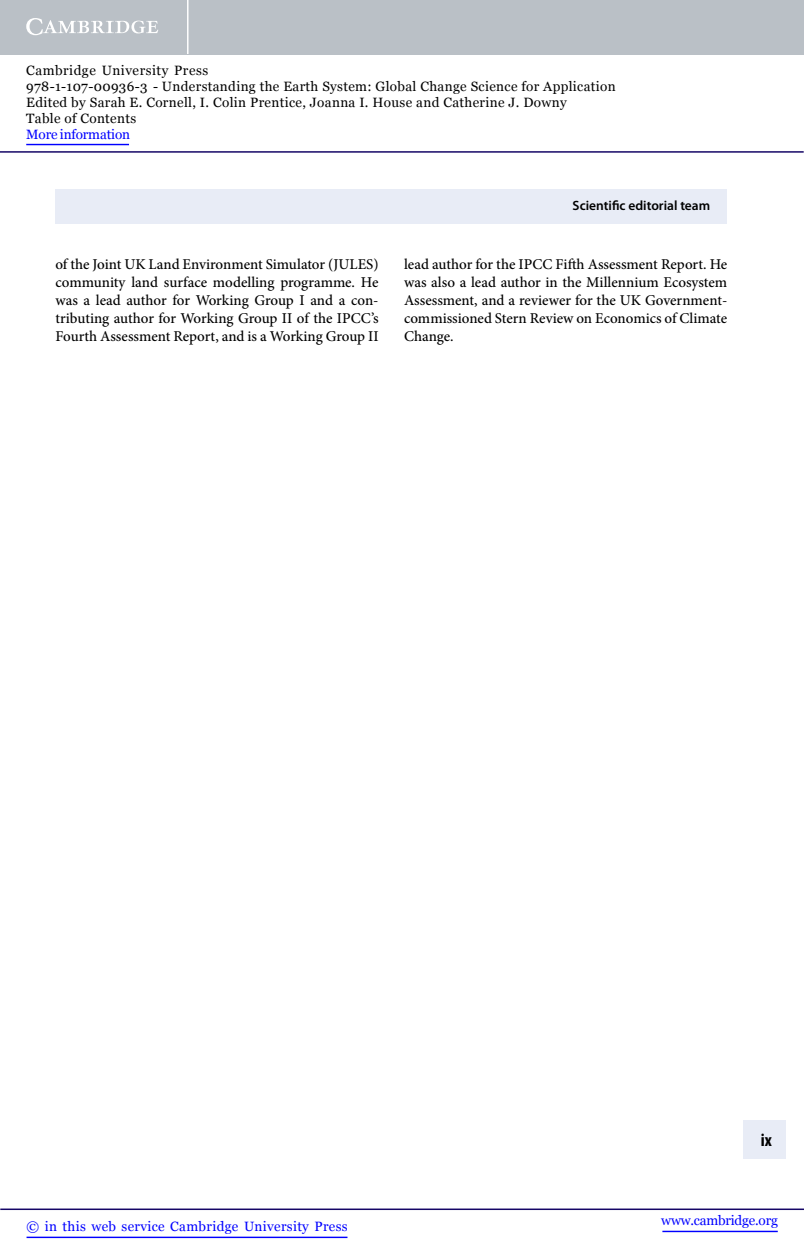
<style>
.page{position:relative;width:804px;height:1260px;background:#fff}
.page>*{position:absolute;margin:0;border:0;box-sizing:border-box;transform-origin:0 0}
.t1{font:700 condensed 18px "Myriad Pro";color:#000}
.t2{font:500 15px/18px "Minion Pro";letter-spacing:-.01em;color:#000;text-align:justify}
.t3{font:13.5px/16.2px "Georgia";letter-spacing:.025em;color:#000}
.t4{font:13.5px "Georgia";letter-spacing:.025em;color:#00f}
.t5{font:600 13.5px "Myriad Pro";color:#000}
.t6{font:13.5px "Georgia";letter-spacing:-.015em;color:#00f}
.t7{font:13.5px "Georgia";letter-spacing:-.01em;color:#00f}
</style>
<div class="page">
<div style="left:55px;top:189px;width:672px;height:35px;background:#e8ecf6"></div>
<div style="left:743px;top:1120px;width:43px;height:38px;background:#e8ecf6"></div>
<hr style="left:662px;top:1231px;width:116px;height:1px;background:#00f">
<hr style="left:0;top:1209px;width:804px;height:1px;background:#150666">
<hr style="left:27px;top:1237px;width:320px;height:1px;background:#00f">
<div style="left:0;top:0;width:804px;height:54px;background:#bac0c6"></div>
<svg style="left:26px;top:18px;width:132px;height:17px"></svg>
<hr style="left:187px;top:0;width:2px;height:54px;background:#fff">
<hr style="left:0;top:151px;width:804px;height:2px;background:#150666">
<hr style="left:26px;top:144px;width:103px;height:1px;background:#00f">
<p class="t3" style="left:26px;top:62px;width:591px">Cambridge University Press<br>978-1-107-00936-3 - Understanding the Earth System: Global Change Science for Application Edited by Sarah E. Cornell, I. Colin Prentice, Joanna I. House and Catherine J. Downy<br>Table of Contents</p>
<p class="t7" style="left:26px;top:127px;width:105px">More information</p>
<p class="t5" style="left:573px;top:198px;width:139px">Scientific editorial team</p>
<p class="t2" style="left:55px;top:255px;width:325px">of the Joint UK Land Environment Simulator (JULES) community land surface modelling programme. He was a lead author for Working Group I and a con&shy;tributing author for Working Group II of the IPCC’s Fourth Assessment Report, and is a Working Group II</p>
<p class="t2" style="left:404px;top:255px;width:325px">lead author for the IPCC Fifth Assessment Report. He was also a lead author in the Millennium Ecosystem Assessment, and a reviewer for the UK Government&shy;commissioned Stern Review on Economics of Climate Change.</p>
<p class="t1" style="left:761px;top:1130px;width:13px">ix</p>
<p class="t4" style="left:27px;top:1219px;width:323px">© in this web service Cambridge University Press</p>
<p class="t6" style="left:661px;top:1213px;width:118px">www.cambridge.org</p>
</div>
